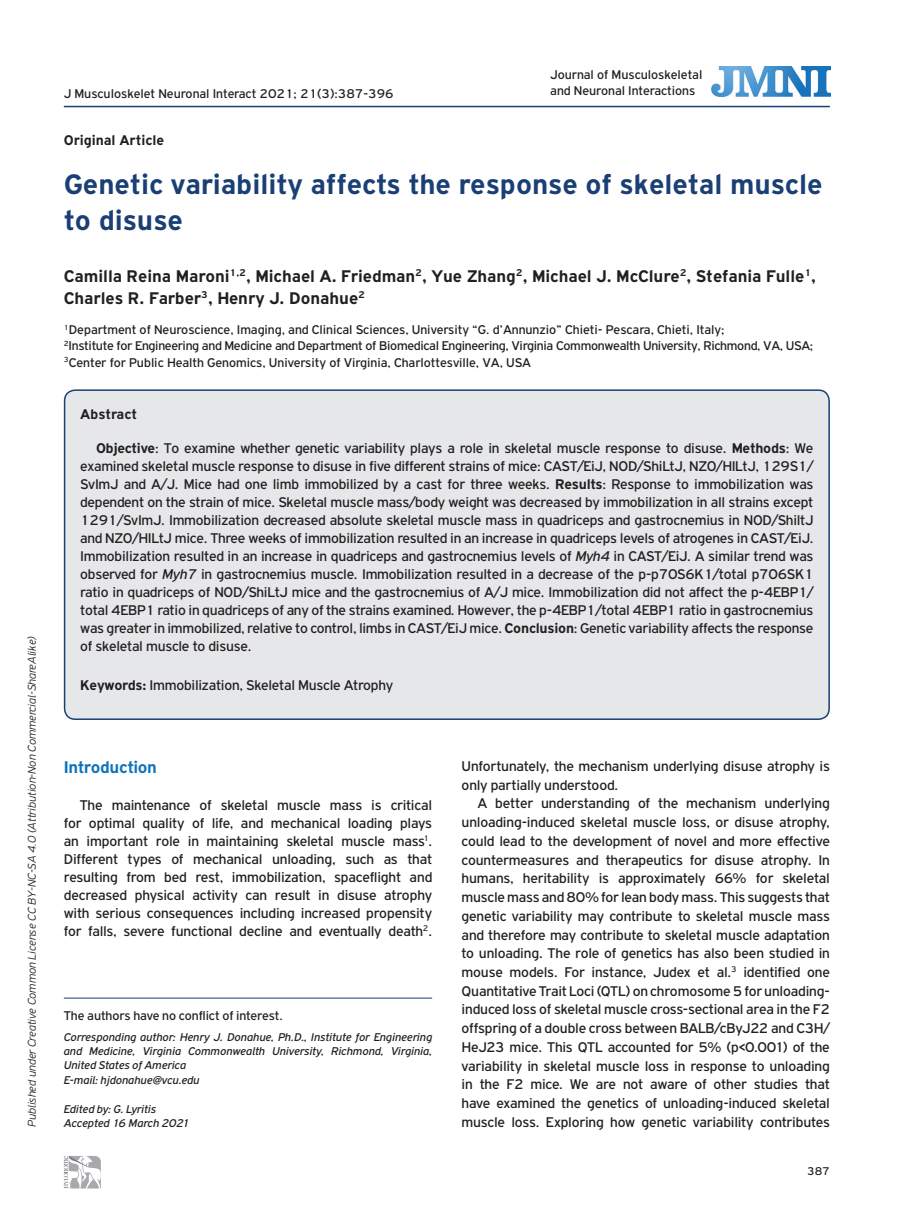
<style>
.page{position:relative;width:915px;height:1212px;background:#fff}
.page>*{position:absolute;margin:0;border:0;box-sizing:border-box;transform-origin:0 0}
.BASIC_TITLE{font:700 30px/36px "PF Highway Gothic";color:#1a3f74}
.AUTHOR{font:700 18px/21.6px "PF Highway Gothic";color:#231f20}
.TITLE_BOLD{font:700 18px "PF Highway Gothic";letter-spacing:-.02em;color:#1074bc}
.TEXT_BASIC{font:15px/18.8px "PF Highway Gothic";letter-spacing:-.01em;color:#231f20;text-align:justify}
.TEXT_ABSTRACT{font:15px/18px "PF Highway Gothic";letter-spacing:-.015em;color:#231f20;text-align:justify}
.TEXT_KEYWORDS{font:15px "PF Highway Gothic";letter-spacing:-.015em;color:#231f20}
.TYPE_OF_ARTICLE{font:700 15px "PF Highway Gothic";color:#231f20}
.TITLE_ABSTRACT{font:700 15px "PF Highway Gothic";color:#231f20}
.TITLE_ADDRESS{font:13.5px "PF Highway Gothic";color:#231f20}
.TITLE_ADDRESS-2{font:13.5px "PF Highway Gothic";letter-spacing:-.02em;color:#231f20}
.CONFLICT_OF_INTEREST{font:13.5px "PF Highway Gothic";letter-spacing:-.01em;color:#231f20}
.CORRESPONDING_AUTHOR{font:italic 12px/14.4px "PF Highway Gothic";letter-spacing:-.005em;color:#231f20;text-align:justify}
.t1{font:italic 300 12px "PF Highway Gothic";color:#231f20}
.t2{font:12px "PF Highway Gothic";color:#231f20}
.s1{font-weight:700}
.s2{font-style:italic}
</style>
<div class="page">
<hr style="left:64px;top:106px;width:765px;height:1px;background:#1a3f74">
<div style="left:65px;top:390px;width:763px;height:329px;background:#e6e7e9;border-radius:11px"></div>
<div style="left:64px;top:389px;width:765px;height:331px;border:2px solid #1a3f74;border-radius:11px"></div>
<hr style="left:64px;top:998px;width:368px;height:1px;background:#1a3f74">
<img style="left:711px;top:66px;width:118px;height:31px">
<svg style="left:64px;top:1156px;width:37px;height:33px"></svg>
<p class="t1" style="left:25px;top:1127px;width:492px;rotate:-90deg">Published under Creative Common License CC BY-NC-SA 4.0 (Attribution-Non Commercial-ShareAlike)</p>
<p class="TITLE_ADDRESS" style="left:550px;top:67px;width:153px">Journal of Musculoskeletal</p>
<p class="TITLE_ADDRESS" style="left:64px;top:86px;width:331px">J Musculoskelet Neuronal Interact 2021; 21(3):387-396</p>
<p class="TITLE_ADDRESS" style="left:550px;top:83px;width:146px">and Neuronal Interactions</p>
<p class="TYPE_OF_ARTICLE" style="left:64px;top:132px;width:102px">Original Article</p>
<p class="BASIC_TITLE" style="left:64px;top:166px;width:759px">Genetic variability affects the response of skeletal muscle to disuse</p>
<p class="AUTHOR" style="left:64px;top:265px;width:753px">Camilla Reina Maroni<sup>1,2</sup>, Michael A. Friedman<sup>2</sup>, Yue Zhang<sup>2</sup>, Michael J. McClure<sup>2</sup>, Stefania Fulle<sup>1</sup>,<br>Charles R. Farber<sup>3</sup>, Henry J. Donahue<sup>2</sup></p>
<p class="TITLE_ADDRESS" style="left:64px;top:322px;width:661px"><sup>1</sup>Department of Neuroscience, Imaging, and Clinical Sciences, University “G. d’Annunzio” Chieti- Pescara, Chieti, Italy;</p>
<p class="TITLE_ADDRESS-2" style="left:64px;top:339px;width:750px"><sup>2</sup>Institute for Engineering and Medicine and Department of Biomedical Engineering, Virginia Commonwealth University, Richmond, VA, USA;</p>
<p class="TITLE_ADDRESS" style="left:64px;top:355px;width:468px"><sup>3</sup>Center for Public Health Genomics, University of Virginia, Charlottesville, VA, USA</p>
<p class="TITLE_ABSTRACT" style="left:80px;top:406px;width:58px">Abstract</p>
<p class="TEXT_ABSTRACT" style="left:80px;top:439px;width:734px;text-indent:16px"><span class="s1">Objective</span>: To examine whether genetic variability plays a role in skeletal muscle response to disuse. <span class="s1">Methods</span>: We examined skeletal muscle response to disuse in five different strains of mice: CAST/EiJ, NOD/ShiLtJ, NZO/HILtJ, 129S1/ SvImJ and A/J. Mice had one limb immobilized by a cast for three weeks. <span class="s1">Results</span>: Response to immobilization was dependent on the strain of mice. Skeletal muscle mass/body weight was decreased by immobilization in all strains except 1291/SvImJ. Immobilization decreased absolute skeletal muscle mass in quadriceps and gastrocnemius in NOD/ShiltJ and NZO/HILtJ mice. Three weeks of immobilization resulted in an increase in quadriceps levels of atrogenes in CAST/EiJ.<br>Immobilization resulted in an increase in quadriceps and gastrocnemius levels of <span class="s2">Myh4</span> in CAST/EiJ. A similar trend was observed for <span class="s2">Myh7</span> in gastrocnemius muscle. Immobilization resulted in a decrease of the p-p70S6K1/total p706SK1 ratio in quadriceps of NOD/ShiLtJ mice and the gastrocnemius of A/J mice. Immobilization did not affect the p-4EBP1/ total 4EBP1 ratio in quadriceps of any of the strains examined. However, the p-4EBP1/total 4EBP1 ratio in gastrocnemius was greater in immobilized, relative to control, limbs in CAST/EiJ mice. <span class="s1">Conclusion</span>: Genetic variability affects the response of skeletal muscle to disuse.</p>
<p class="TEXT_KEYWORDS" style="left:80px;top:677px;width:314px"><span class="s1">Keywords:</span> Immobilization, Skeletal Muscle Atrophy</p>
<p class="TITLE_BOLD" style="left:64px;top:757px;width:95px">Introduction</p>
<p class="TEXT_BASIC" style="left:64px;top:796px;width:370px;line-height:18px;text-indent:16px">The maintenance of skeletal muscle mass is critical for optimal quality of life, and mechanical loading plays an important role in maintaining skeletal muscle mass<sup>1</sup>.<br>Different types of mechanical unloading, such as that resulting from bed rest, immobilization, spaceflight and decreased physical activity can result in disuse atrophy with serious consequences including increased propensity for falls, severe functional decline and eventually death<sup>2</sup>.</p>
<p class="CONFLICT_OF_INTEREST" style="left:64px;top:1008px;width:220px">The authors have no conflict of interest.</p>
<p class="CORRESPONDING_AUTHOR" style="left:64px;top:1029px;width:370px">Corresponding author: Henry J. Donahue, Ph.D., Institute for Engineering and Medicine, Virginia Commonwealth University, Richmond, Virginia, United States of America</p>
<p class="CORRESPONDING_AUTHOR" style="left:64px;top:1072px;width:137px">E-mail: hjdonahue@vcu.edu</p>
<p class="CORRESPONDING_AUTHOR" style="left:64px;top:1101px;width:94px">Edited by: G. Lyritis</p>
<p class="CORRESPONDING_AUTHOR" style="left:64px;top:1116px;width:127px">Accepted 16 March 2021</p>
<p class="TEXT_BASIC" style="left:461px;top:756px;width:370px">Unfortunately, the mechanism underlying disuse atrophy is only partially understood.</p>
<p class="TEXT_BASIC" style="left:461px;top:794px;width:370px;text-indent:16px">A better understanding of the mechanism underlying unloading-induced skeletal muscle loss, or disuse atrophy, could lead to the development of novel and more effective countermeasures and therapeutics for disuse atrophy. In humans, heritability is approximately 66% for skeletal muscle mass and 80% for lean body mass. This suggests that genetic variability may contribute to skeletal muscle mass and therefore may contribute to skeletal muscle adaptation to unloading. The role of genetics has also been studied in mouse models. For instance, Judex et al.<sup>3</sup> identified one Quantitative Trait Loci (QTL) on chromosome 5 for unloading&shy;induced loss of skeletal muscle cross-sectional area in the F2 offspring of a double cross between BALB/cByJ22 and C3H/ HeJ23 mice. This QTL accounted for 5% (p&lt;0.001) of the variability in skeletal muscle loss in response to unloading in the F2 mice. We are not aware of other studies that have examined the genetics of unloading-induced skeletal muscle loss. Exploring how genetic variability contributes</p>
<p class="t2" style="left:806px;top:1165px;width:24px">387</p>
</div>
